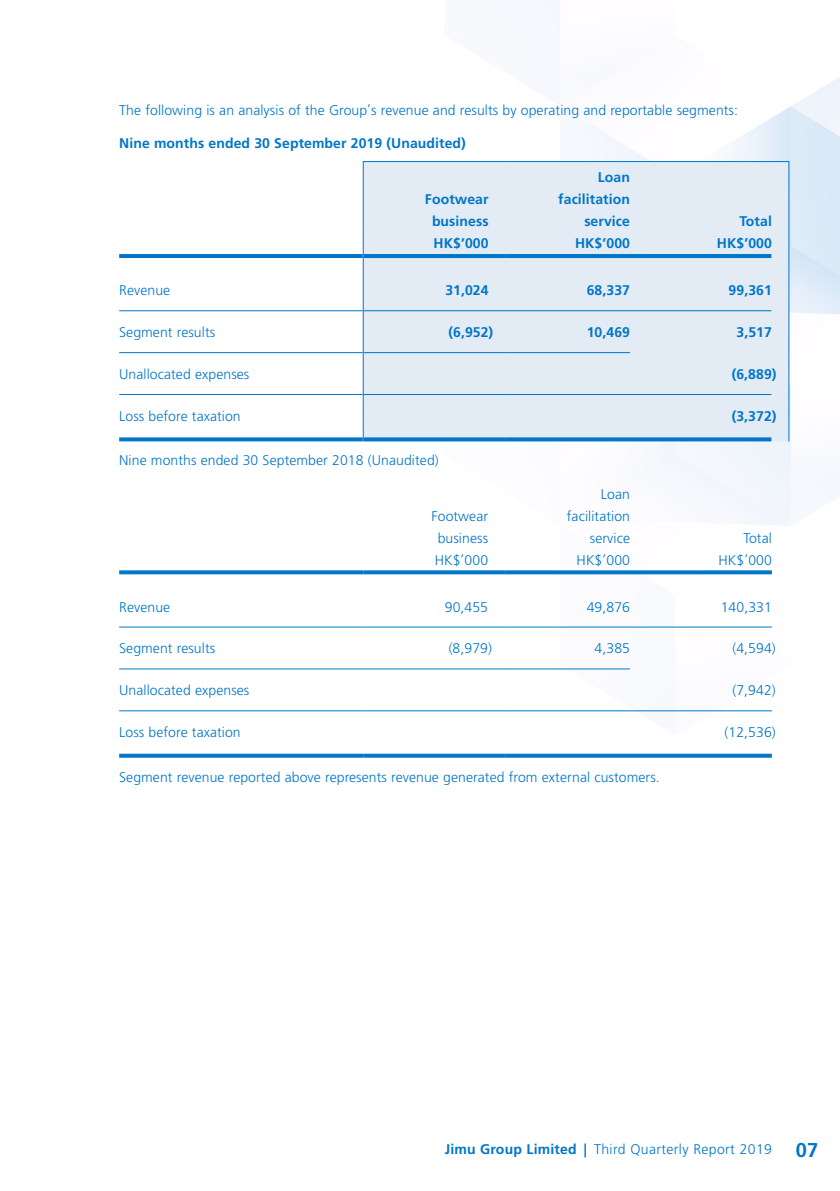
<style>
.page{position:relative;width:840px;height:1191px;background:#fff}
.page>*{position:absolute;margin:0;border:0;box-sizing:border-box;transform-origin:0 0}
.t1{font:300 14px/22px "Frutiger LT Std";letter-spacing:.005em;color:#0076c8;text-align:center}
.t2{font:700 14px/22px "Frutiger LT Std";letter-spacing:.005em;color:#0076c8;text-align:center}
.t3{font:300 14px "Frutiger LT Std";letter-spacing:.025em;color:#0076c8}
.s1{font-weight:700}
.s2{font-weight:700;font-size:20px}
</style>
<div class="page">
<img style="left:119px;top:0;width:720px;height:758px">
<div style="left:363px;top:162px;width:425px;height:279px;background:#e3ebf4"></div>
<hr style="left:362px;top:162px;width:1px;height:66px;background:#0076c8">
<hr style="left:362px;top:161px;width:143px;height:1px;background:#0076c8">
<hr style="left:505px;top:161px;width:141px;height:1px;background:#0076c8">
<hr style="left:646px;top:161px;width:143px;height:1px;background:#0076c8">
<hr style="left:788px;top:162px;width:1px;height:66px;background:#0076c8">
<svg style="left:362px;top:228px;width:1px;height:213px"></svg>
<svg style="left:788px;top:228px;width:1px;height:213px"></svg>
<hr style="left:119px;top:254px;width:243px;height:4px;background:#0076c8">
<hr style="left:363px;top:254px;width:142px;height:4px;background:#0076c8">
<hr style="left:505px;top:254px;width:141px;height:4px;background:#0076c8">
<hr style="left:646px;top:254px;width:125px;height:4px;background:#0076c8">
<hr style="left:119px;top:310px;width:243px;height:1px;background:#0076c8">
<hr style="left:363px;top:310px;width:142px;height:1px;background:#0076c8">
<hr style="left:505px;top:310px;width:141px;height:1px;background:#0076c8">
<hr style="left:646px;top:310px;width:125px;height:1px;background:#0076c8">
<hr style="left:119px;top:352px;width:243px;height:1px;background:#0076c8">
<hr style="left:363px;top:352px;width:142px;height:1px;background:#0076c8">
<hr style="left:505px;top:352px;width:124px;height:1px;background:#0076c8">
<hr style="left:119px;top:394px;width:243px;height:1px;background:#0076c8">
<hr style="left:363px;top:394px;width:142px;height:1px;background:#0076c8">
<hr style="left:505px;top:394px;width:141px;height:1px;background:#0076c8">
<hr style="left:646px;top:394px;width:125px;height:1px;background:#0076c8">
<svg style="left:119px;top:437px;width:243px;height:4px"></svg>
<svg style="left:363px;top:437px;width:142px;height:4px"></svg>
<svg style="left:505px;top:437px;width:141px;height:4px"></svg>
<svg style="left:646px;top:437px;width:125px;height:4px"></svg>
<svg style="left:119px;top:570px;width:244px;height:4px"></svg>
<svg style="left:363px;top:570px;width:142px;height:4px"></svg>
<svg style="left:505px;top:570px;width:141px;height:4px"></svg>
<svg style="left:646px;top:570px;width:125px;height:4px"></svg>
<hr style="left:119px;top:626px;width:244px;height:1px;background:#0076c8">
<hr style="left:363px;top:626px;width:142px;height:1px;background:#0076c8">
<hr style="left:505px;top:626px;width:141px;height:1px;background:#0076c8">
<hr style="left:646px;top:626px;width:125px;height:1px;background:#0076c8">
<hr style="left:119px;top:668px;width:244px;height:1px;background:#0076c8">
<hr style="left:363px;top:668px;width:142px;height:1px;background:#0076c8">
<hr style="left:505px;top:668px;width:124px;height:1px;background:#0076c8">
<hr style="left:119px;top:710px;width:244px;height:1px;background:#0076c8">
<hr style="left:363px;top:710px;width:142px;height:1px;background:#0076c8">
<hr style="left:505px;top:710px;width:141px;height:1px;background:#0076c8">
<hr style="left:646px;top:710px;width:125px;height:1px;background:#0076c8">
<svg style="left:119px;top:753px;width:244px;height:4px"></svg>
<svg style="left:363px;top:753px;width:142px;height:4px"></svg>
<svg style="left:505px;top:753px;width:141px;height:4px"></svg>
<svg style="left:646px;top:753px;width:125px;height:4px"></svg>
<p class="t1" style="left:119px;top:99px;width:620px">The following is an analysis of the Group’s revenue and results by operating and reportable segments:</p>
<p class="t2" style="left:119px;top:132px;width:348px">Nine months ended 30 September 2019 (Unaudited)</p>
<p class="t2" style="left:425px;top:188px;width:65px">Footwear business</p>
<p class="t2" style="left:558px;top:166px;width:73px;text-align:right">Loan facilitation service</p>
<p class="t2" style="left:739px;top:210px;width:34px">Total</p>
<p class="t2" style="left:433px;top:232px;width:56px">HK$’000</p>
<p class="t2" style="left:574px;top:232px;width:56px">HK$’000</p>
<p class="t2" style="left:716px;top:232px;width:56px">HK$’000</p>
<p class="t1" style="left:119px;top:280px;width:53px">Revenue</p>
<p class="t2" style="left:445px;top:279px;width:45px">31,024</p>
<p class="t2" style="left:586px;top:279px;width:45px">68,337</p>
<p class="t2" style="left:728px;top:279px;width:45px">99,361</p>
<p class="t1" style="left:119px;top:321px;width:97px">Segment results</p>
<p class="t2" style="left:448px;top:321px;width:46px">(6,952)</p>
<p class="t2" style="left:586px;top:321px;width:45px">10,469</p>
<p class="t2" style="left:736px;top:321px;width:37px">3,517</p>
<p class="t1" style="left:119px;top:363px;width:132px">Unallocated expenses</p>
<p class="t2" style="left:731px;top:363px;width:46px">(6,889)</p>
<p class="t1" style="left:119px;top:405px;width:123px">Loss before taxation</p>
<p class="t2" style="left:731px;top:405px;width:46px">(3,372)</p>
<p class="t1" style="left:119px;top:449px;width:321px">Nine months ended 30 September 2018 (Unaudited)</p>
<p class="t1" style="left:431px;top:505px;width:58px">Footwear business</p>
<p class="t1" style="left:566px;top:483px;width:65px;text-align:right">Loan facilitation service</p>
<p class="t1" style="left:743px;top:527px;width:30px">Total</p>
<p class="t1" style="left:434px;top:549px;width:55px">HK$’000</p>
<p class="t1" style="left:576px;top:549px;width:55px">HK$’000</p>
<p class="t1" style="left:718px;top:549px;width:55px">HK$’000</p>
<p class="t1" style="left:119px;top:596px;width:53px">Revenue</p>
<p class="t1" style="left:444px;top:596px;width:45px">90,455</p>
<p class="t1" style="left:586px;top:596px;width:45px">49,876</p>
<p class="t1" style="left:720px;top:596px;width:53px">140,331</p>
<p class="t1" style="left:119px;top:638px;width:97px">Segment results</p>
<p class="t1" style="left:448px;top:638px;width:45px">(8,979)</p>
<p class="t1" style="left:594px;top:638px;width:37px">4,385</p>
<p class="t1" style="left:732px;top:638px;width:45px">(4,594)</p>
<p class="t1" style="left:119px;top:679px;width:132px">Unallocated expenses</p>
<p class="t1" style="left:732px;top:679px;width:45px">(7,942)</p>
<p class="t1" style="left:119px;top:721px;width:123px">Loss before taxation</p>
<p class="t1" style="left:724px;top:721px;width:53px">(12,536)</p>
<p class="t1" style="left:119px;top:766px;width:542px">Segment revenue reported above represents revenue generated from external customers.</p>
<p class="t3" style="left:444px;top:1140px;width:374px"><span class="s1">Jimu Group Limited |</span> Third Quarterly Report 2019 <span class="s2">07</span></p>
</div>
